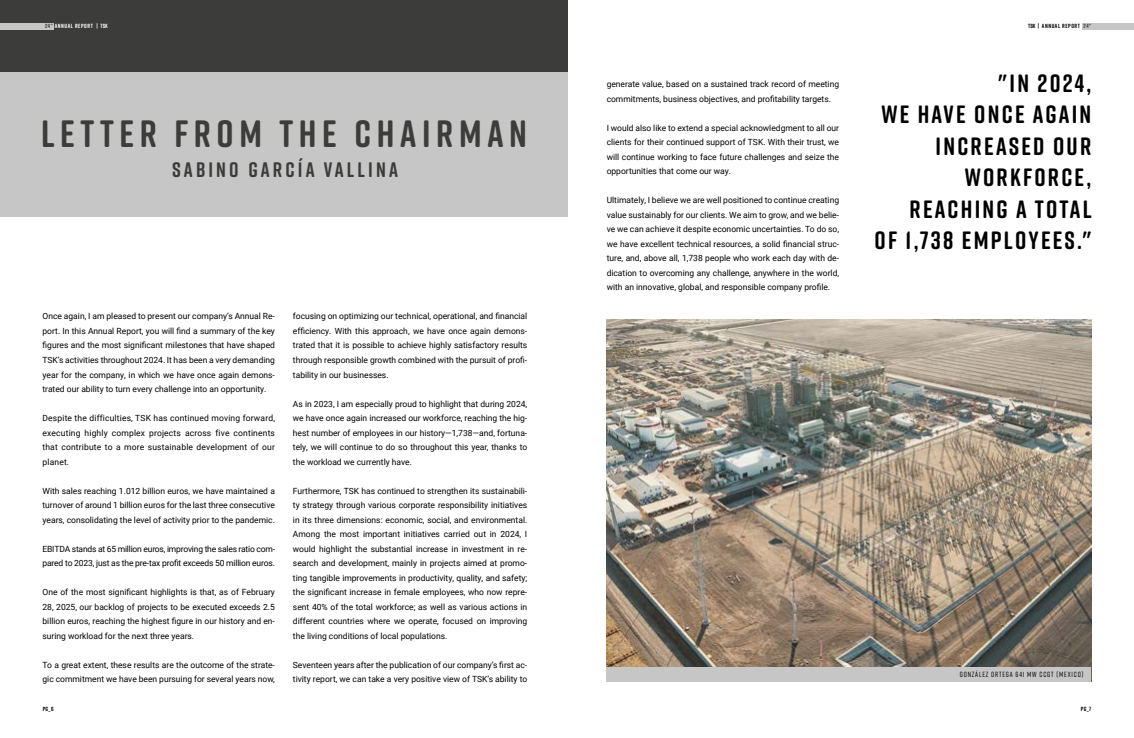
<style>
.page{position:relative;width:1134px;height:738px;background:#fff}
.page>*{position:absolute;margin:0;border:0;box-sizing:border-box;transform-origin:0 0}
.t1{font:700 38px "Rift Soft";letter-spacing:.15em;color:#3c3c3b}
.t2{font:700 25px/31.5px "Rift Soft";letter-spacing:.09em;color:#000;text-align:right}
.t3{font:700 21px "Rift Soft";letter-spacing:.15em;color:#3c3c3b}
.t4{font:8.5px/14.5px "Roboto";color:#000;text-align:justify}
.t5{font:8.5px/14.5px "Roboto";letter-spacing:-.02em;color:#000}
.t6{font:500 7.5px "Rift Soft";letter-spacing:.12em;color:#000;scale:.93 1}
.t7{font:700 6px "Rift Soft";letter-spacing:.09em;color:#000}
.t8{font:700 6px "Rift Soft";letter-spacing:.09em;color:#fff}
.s1{color:#3c3c3b}
</style>
<div class="page">
<div style="left:0;top:0;width:567px;height:167px;background:#3c3c3b"></div>
<div style="left:1082px;top:23px;width:52px;height:6px;background:#c6c6c6"></div>
<div style="left:0;top:23px;width:54px;height:6px;background:#c6c6c6"></div>
<div style="left:0;top:72px;width:567px;height:144px;background:#c6c6c6"></div>
<img style="left:607px;top:319px;width:484px;height:347px">
<div style="left:607px;top:666px;width:484px;height:15px;background:#c6c6c6"></div>
<p class="t8" style="left:45px;top:22px;width:64px"><span class="s1">24"</span> ANNUAL REPORT | TSK</p>
<p class="t7" style="left:1028px;top:22px;width:65px">TSK | ANNUAL REPORT <span class="s1">24"</span></p>
<h1 class="t1" style="left:41px;top:106px;width:488px">LETTER FROM THE CHAIRMAN</h1>
<h3 class="t3" style="left:172px;top:155px;width:227px">SABINO GARCÍA VALLINA</h3>
<p class="t4" style="left:43px;top:308px;width:234px">Once again, I am pleased to present our company’s Annual Re&shy;port. In this Annual Report, you will find a summary of the key figures and the most significant milestones that have shaped TSK’s activities throughout 2024. It has been a very demanding year for the company, in which we have once again demons&shy;trated our ability to turn every challenge into an opportunity.</p>
<p class="t4" style="left:43px;top:410px;width:234px">Despite the difficulties, TSK has continued moving forward, executing highly complex projects across five continents that contribute to a more sustainable development of our planet.</p>
<p class="t4" style="left:43px;top:482px;width:234px">With sales reaching 1.012 billion euros, we have maintained a turnover of around 1 billion euros for the last three consecutive years, consolidating the level of activity prior to the pandemic.</p>
<p class="t5" style="left:43px;top:540px;width:234px">EBITDA stands at 65 million euros, improving the sales ratio com&shy;pared to 2023, just as the pre-tax profit exceeds 50 million euros.</p>
<p class="t4" style="left:43px;top:584px;width:234px">One of the most significant highlights is that, as of February 28, 2025, our backlog of projects to be executed exceeds 2.5 billion euros, reaching the highest figure in our history and en&shy;suring workload for the next three years.</p>
<p class="t4" style="left:43px;top:656px;width:234px">To a great extent, these results are the outcome of the strate&shy;gic commitment we have been pursuing for several years now,</p>
<p class="t4" style="left:293px;top:308px;width:236px">focusing on optimizing our technical, operational, and financial efficiency. With this approach, we have once again demons&shy;trated that it is possible to achieve highly satisfactory results through responsible growth combined with the pursuit of profi&shy;tability in our businesses.</p>
<p class="t4" style="left:293px;top:395px;width:236px">As in 2023, I am especially proud to highlight that during 2024, we have once again increased our workforce, reaching the hig&shy;hest number of employees in our history—1,738—and, fortuna&shy;tely, we will continue to do so throughout this year, thanks to the workload we currently have.</p>
<p class="t4" style="left:293px;top:482px;width:236px">Furthermore, TSK has continued to strengthen its sustainabili&shy;ty strategy through various corporate responsibility initiatives in its three dimensions: economic, social, and environmental.<br>Among the most important initiatives carried out in 2024, I would highlight the substantial increase in investment in re&shy;search and development, mainly in projects aimed at promo&shy;ting tangible improvements in productivity, quality, and safety; the significant increase in female employees, who now repre&shy;sent 40% of the total workforce; as well as various actions in different countries where we operate, focused on improving the living conditions of local populations.</p>
<p class="t4" style="left:293px;top:656px;width:236px">Seventeen years after the publication of our company’s first ac&shy;tivity report, we can take a very positive view of TSK’s ability to</p>
<p class="t4" style="left:607px;top:76px;width:234px">generate value, based on a sustained track record of meeting commitments, business objectives, and profitability targets.</p>
<p class="t4" style="left:607px;top:120px;width:234px">I would also like to extend a special acknowledgment to all our clients for their continued support of TSK. With their trust, we will continue working to face future challenges and seize the opportunities that come our way.</p>
<p class="t4" style="left:607px;top:192px;width:234px">Ultimately, I believe we are well positioned to continue creating value sustainably for our clients. We aim to grow, and we belie&shy;ve we can achieve it despite economic uncertainties. To do so, we have excellent technical resources, a solid financial struc&shy;ture, and, above all, 1,738 people who work each day with de&shy;dication to overcoming any challenge, anywhere in the world, with an innovative, global, and responsible company profile.</p>
<h2 class="t2" style="left:874px;top:66px;width:219px">"IN 2024,<br>WE HAVE ONCE AGAIN<br>INCREASED OUR<br>WORKFORCE,<br>REACHING A TOTAL<br>OF 1,738 EMPLOYEES."</h2>
<p class="t6" style="left:960px;top:668px;width:135px">GONZÁLEZ ORTEGA 641 MW CCGT (MEXICO)</p>
<p class="t7" style="left:43px;top:704px;width:12px">PG_6</p>
<p class="t7" style="left:1081px;top:704px;width:12px">PG_7</p>
</div>
